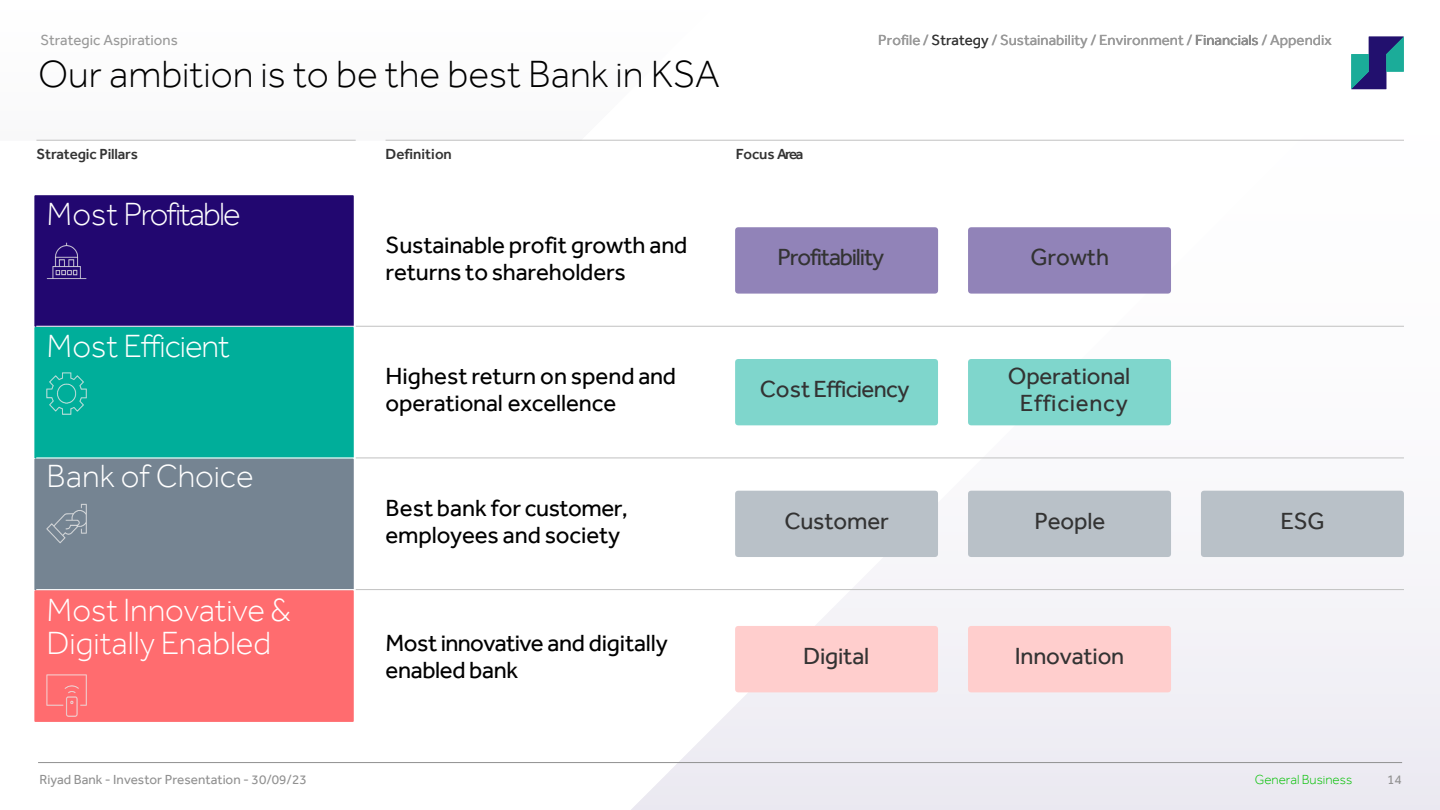
<style>
.page{position:relative;width:1440px;height:810px;background:#fff}
.page>*{position:absolute;margin:0;border:0;box-sizing:border-box;transform-origin:0 0}
.t1{font:300 39px "Effra";color:#000}
.t2{font:300 33px/33px "Effra";letter-spacing:-.005em;color:#fff}
.t3{font:300 33px "Effra";letter-spacing:-.06em;color:#fff}
.t4{font:300 33px "Effra";letter-spacing:-.03em;color:#fff}
.t5{font:24px/27px "Effra";letter-spacing:-.01em;color:#000}
.t6{font:24px/27px "Effra";letter-spacing:-.01em;color:#333;text-align:center}
.t7{font:24px "Effra";letter-spacing:-.05em;color:#333}
.t8{font:15px "Effra";color:#999}
.t9{font:500 15px "Effra";letter-spacing:-.01em;color:#333}
.t10{font:13.5px "Effra";color:#919191}
.t11{font:300 13.5px "Effra";color:#00c000}
.s1{color:#333}
</style>
<div class="page">
<hr style="left:38px;top:762px;width:1364px;height:1px;background:#919191">
<svg style="left:1351px;top:37px;width:53px;height:52px"></svg>
<svg style="left:34px;top:195px;width:320px;height:527px;background:#686c84"></svg>
<img style="left:47px;top:239px;width:40px;height:42px">
<img style="left:47px;top:503px;width:40px;height:42px">
<img style="left:47px;top:372px;width:40px;height:42px">
<img style="left:47px;top:674px;width:40px;height:42px">
<hr style="left:36px;top:326px;width:320px;height:1px;background:#fff">
<hr style="left:36px;top:458px;width:320px;height:1px;background:#fff">
<hr style="left:36px;top:589px;width:320px;height:1px;background:#fff">
<hr style="left:356px;top:326px;width:1048px;height:1px;background:#c1c1c1">
<hr style="left:356px;top:458px;width:1048px;height:1px;background:#c1c1c1">
<hr style="left:356px;top:589px;width:1048px;height:1px;background:#c1c1c1">
<hr style="left:36px;top:140px;width:320px;height:1px;background:#c1c1c1">
<hr style="left:386px;top:140px;width:1018px;height:1px;background:#c1c1c1">
<div style="left:735px;top:359px;width:203px;height:66px;background:#7fd6cc"></div>
<div style="left:968px;top:359px;width:203px;height:66px;background:#7fd6cc"></div>
<div style="left:735px;top:491px;width:203px;height:66px;background:#b9c1c8"></div>
<div style="left:968px;top:491px;width:203px;height:66px;background:#b9c1c8"></div>
<div style="left:735px;top:626px;width:203px;height:66px;background:#ffcecd"></div>
<div style="left:968px;top:626px;width:203px;height:66px;background:#ffcecd"></div>
<div style="left:1201px;top:491px;width:203px;height:66px;background:#b9c1c8"></div>
<div style="left:735px;top:227px;width:203px;height:67px;background:#9183b8"></div>
<div style="left:968px;top:227px;width:203px;height:67px;background:#9183b8"></div>
<p class="t8" style="left:40px;top:31px;width:139px">Strategic Aspirations</p>
<p class="t8" style="left:878px;top:31px;width:455px">Profile / <span class="s1">Strategy</span> / Sustainability / Environment / Financials / Appendix</p>
<h2 class="t1" style="left:38px;top:51px;width:683px">Our ambition is to be the best Bank in KSA</h2>
<p class="t9" style="left:36px;top:145px;width:103px">Strategic Pillars</p>
<p class="t9" style="left:386px;top:145px;width:68px">Definition</p>
<p class="t3" style="left:47px;top:194px;width:196px">Most Profitable</p>
<p class="t4" style="left:47px;top:326px;width:185px">Most Efficient</p>
<p class="t2" style="left:47px;top:459px;width:209px">Bank of Choice</p>
<p class="t2" style="left:47px;top:593px;width:246px">MostInnovative &amp;<br>Digitally Enabled</p>
<p class="t5" style="left:386px;top:231px;width:303px">Sustainable profit growth and returns to shareholders</p>
<p class="t5" style="left:386px;top:363px;width:292px">Highest return on spend and operational excellence</p>
<p class="t5" style="left:386px;top:494px;width:244px">Best bank for customer, employees and society</p>
<p class="t5" style="left:386px;top:630px;width:284px">Most innovative and digitally enabled bank</p>
<p class="t9" style="left:736px;top:145px;width:69px">Focus Area</p>
<p class="t7" style="left:777px;top:243px;width:108px">Profitability</p>
<p class="t6" style="left:1030px;top:243px;width:80px">Growth</p>
<p class="t6" style="left:760px;top:375px;width:151px">Cost Efficiency</p>
<p class="t6" style="left:1008px;top:363px;width:124px">Operational<br>Efficiency</p>
<p class="t6" style="left:784px;top:507px;width:106px">Customer</p>
<p class="t6" style="left:1035px;top:507px;width:72px">People</p>
<p class="t6" style="left:803px;top:642px;width:68px">Digital</p>
<p class="t6" style="left:1015px;top:642px;width:111px">Innovation</p>
<p class="t6" style="left:1281px;top:507px;width:46px">ESG</p>
<p class="t11" style="left:1255px;top:772px;width:99px">General Business</p>
<p class="t10" style="left:40px;top:772px;width:269px">Riyad Bank - Investor Presentation - 30/09/23</p>
<p class="t10" style="left:1387px;top:772px;width:16px">14</p>
</div>
